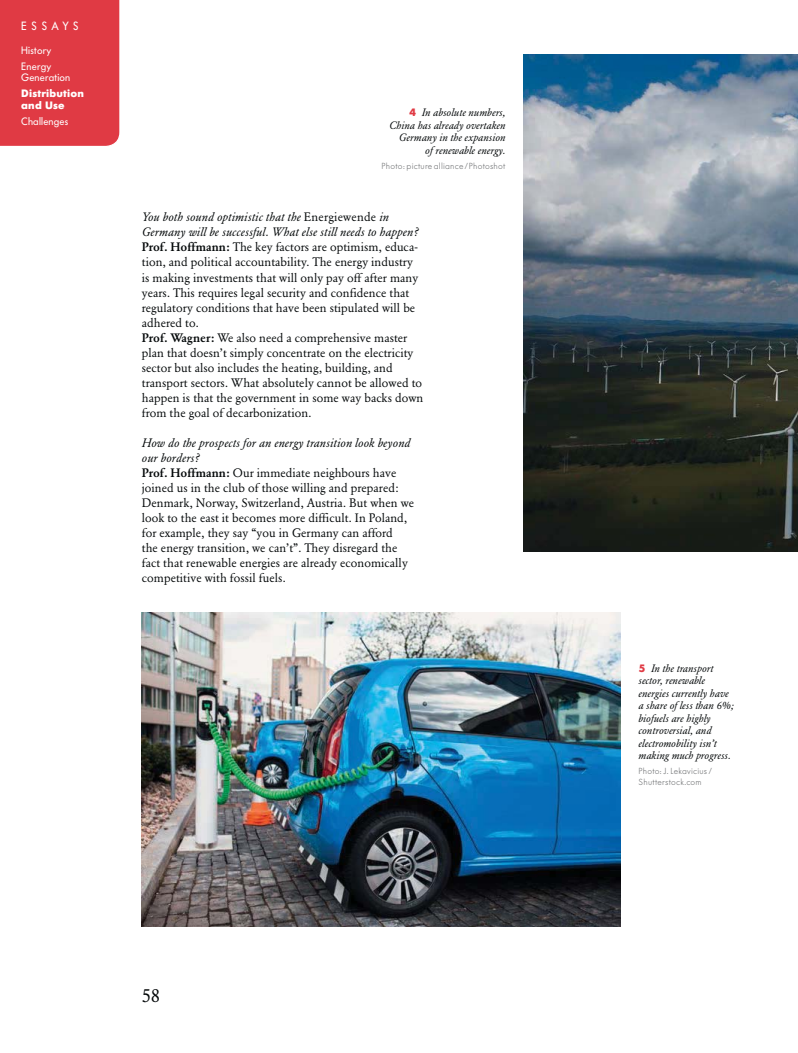
<style>
.page{position:relative;width:798px;height:1053px;background:#fff}
.page>*{position:absolute;margin:0;border:0;box-sizing:border-box;transform-origin:0 0}
.t1{font:18.75px "Garamond BQ";color:#040809}
.t2{font:12.12px/15px "Garamond BQ";letter-spacing:.005em;color:#040809}
.t3{font:11.88px "Futura BQ";letter-spacing:.38em;color:#fff}
.t4{font:italic 10.62px/12.5px "Garamond BQ";letter-spacing:.01em;color:#040809;text-align:right}
.t5{font:10.62px/16.2px "Futura BQ";letter-spacing:.02em;color:#fff}
.t6{font:700 10.62px/11.2px "Futura BQ";letter-spacing:.02em;color:#fff}
.t7{font:300 8.75px/11.2px "Futura BQ";letter-spacing:.025em;color:#6d6f71}
.s1{font-family:"Futura BQ";font-weight:700;font-style:normal;color:#e03a44}
.s2{font-style:italic}
.s3{font-weight:500}
</style>
<div class="page">
<div style="left:0;top:0;width:120px;height:146px;background:#e03a44"></div>
<img style="left:523px;top:55px;width:274px;height:496px">
<img style="left:142px;top:612px;width:478px;height:314px">
<p class="t3" style="left:21px;top:21px;width:59px">ESSAYS</p>
<p class="t5" style="left:21px;top:43px;width:31px">History<br>Energy</p>
<p class="t5" style="left:21px;top:70px;width:50px">Generation</p>
<p class="t6" style="left:21px;top:89px;width:64px">Distribution and Use</p>
<p class="t5" style="left:21px;top:114px;width:49px">Challenges</p>
<p class="t4" style="left:389px;top:107px;width:118px"><span class="s1">4</span> In absolute numbers,<br>China has already overtaken<br>Germany in the expansion of renewable energy.</p>
<p class="t7" style="left:381px;top:161px;width:125px">Photo: picture alliance/Photoshot</p>
<p class="t2" style="left:142px;top:211px;width:283px"><span class="s2">You both sound optimistic that the</span> Energiewende <span class="s2">in Germany will be successful. What else still needs to happen?<br></span><span class="s3">Prof. Hoffmann:</span> The key factors are optimism, educa&shy;tion, and political accountability. The energy industry is making investments that will only pay off after many years. This requires legal security and confidence that regulatory conditions that have been stipulated will be adhered to.<br><span class="s3">Prof. Wagner:</span> We also need a comprehensive master plan that doesn’t simply concentrate on the electricity sector but also includes the heating, building, and transport sectors. What absolutely cannot be allowed to happen is that the government in some way backs down from the goal of decarbonization.</p>
<p class="t2" style="left:142px;top:435px;width:274px"><span class="s2">How do the prospects for an energy transition look beyond our borders?<br></span><span class="s3">Prof. Hoffmann:</span> Our immediate neighbours have joined us in the club of those willing and prepared:<br>Denmark, Norway, Switzerland, Austria. But when we look to the east it becomes more difficult. In Poland, for example, they say “you in Germany can afford<br>the energy transition, we can’t”. They disregard the fact that renewable energies are already economically competitive with fossil fuels.</p>
<h1 class="t1" style="left:142px;top:986px;width:20px">58</h1>
<p class="t4" style="left:638px;top:662px;width:97px;text-align:left"><span class="s1">5</span> In the transport sector, renewable energies currently have a share of less than 6%; biofuels are highly controversial, and electromobility isn’t making much progress.</p>
<p class="t7" style="left:638px;top:766px;width:75px">Photo: J. Lekavicius /<br>Shutterstock.com</p>
</div>
